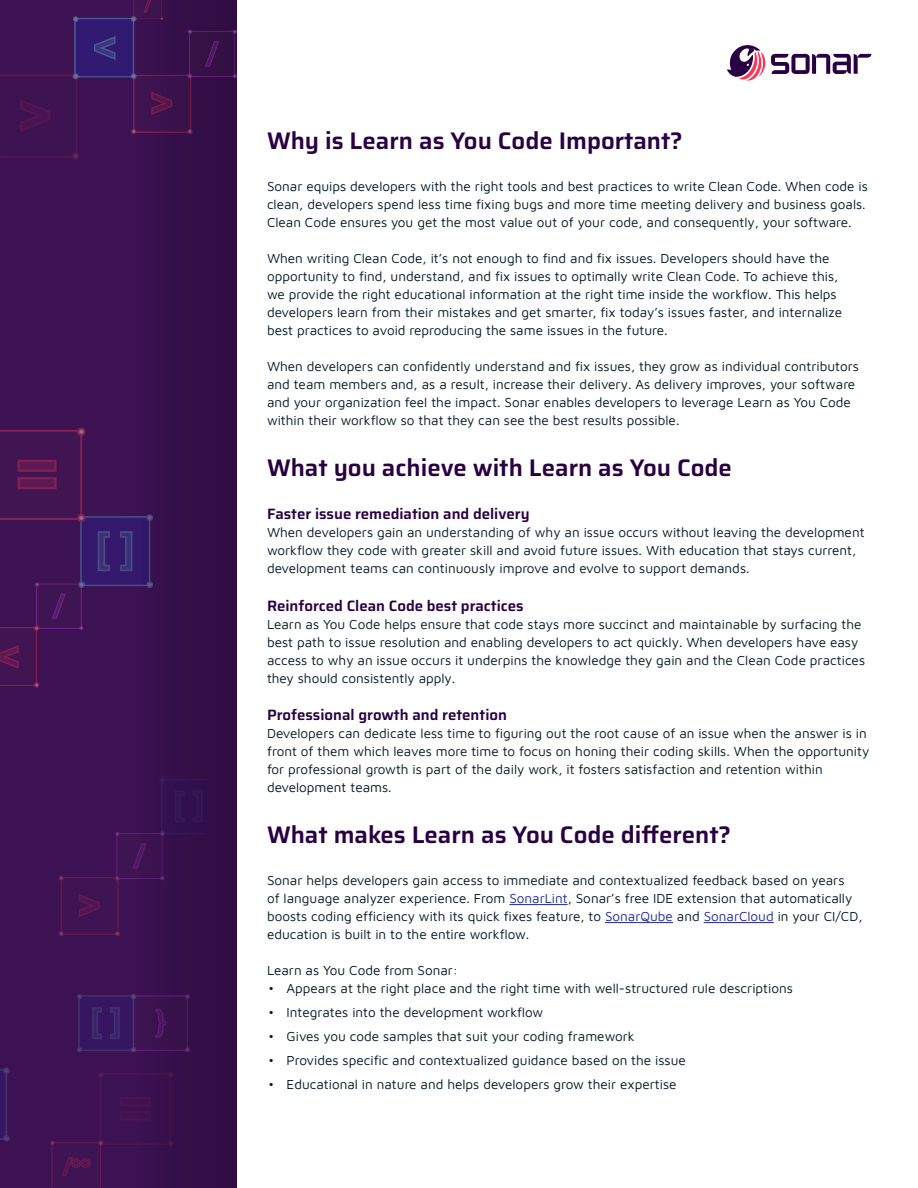
<style>
.page{position:relative;width:918px;height:1188px;background:#fff}
.page>*{position:absolute;margin:0;border:0;box-sizing:border-box;transform-origin:0 0}
.t1{font:100 24px "Saira";color:#290042}
.t2{font:100 15px "Saira";color:#290042}
.t3{font:13.5px/18px "Maven Pro";color:#051923}
.s1{color:#2228a4}
</style>
<div class="page">
<hr style="left:509px;top:904px;width:59px;height:1px;background:#2228a4">
<hr style="left:605px;top:922px;width:68px;height:1px;background:#2228a4">
<hr style="left:704px;top:922px;width:70px;height:1px;background:#2228a4">
<svg style="left:727px;top:45px;width:38px;height:36px"></svg>
<svg style="left:771px;top:54px;width:100px;height:20px"></svg>
<div style="left:0;top:0;width:237px;height:1188px;background:#3c1252"></div>
<img style="left:0;top:832px;width:135px;height:356px">
<img style="left:0;top:427px;width:135px;height:261px">
<img style="left:0;top:0;width:135px;height:160px">
<div style="left:135px;top:0;width:102px;height:1188px;background:#340f48"></div>
<h1 class="t1" style="left:267px;top:121px;width:417px">Why is Learn as You Code Important?</h1>
<p class="t3" style="left:267px;top:176px;width:602px">Sonar equips developers with the right tools and best practices to write Clean Code. When code is clean, developers spend less time fixing bugs and more time meeting delivery and business goals.<br>Clean Code ensures you get the most value out of your code, and consequently, your software.</p>
<p class="t3" style="left:267px;top:248px;width:577px">When writing Clean Code, it’s not enough to find and fix issues. Developers should have the opportunity to find, understand, and fix issues to optimally write Clean Code. To achieve this, we provide the right educational information at the right time inside the workflow. This helps developers learn from their mistakes and get smarter, fix today’s issues faster, and internalize best practices to avoid reproducing the same issues in the future.</p>
<p class="t3" style="left:267px;top:356px;width:594px">When developers can confidently understand and fix issues, they grow as individual contributors and team members and, as a result, increase their delivery. As delivery improves, your software and your organization feel the impact. Sonar enables developers to leverage Learn as You Code within their workflow so that they can see the best results possible.</p>
<h1 class="t1" style="left:267px;top:448px;width:467px">What you achieve with Learn as You Code</h1>
<p class="t2" style="left:267px;top:502px;width:264px">Faster issue remediation and delivery</p>
<p class="t3" style="left:267px;top:523px;width:599px">When developers gain an understanding of why an issue occurs without leaving the development workflow they code with greater skill and avoid future issues. With education that stays current, development teams can continuously improve and evolve to support demands.</p>
<p class="t2" style="left:267px;top:593px;width:258px">Reinforced Clean Code best practices</p>
<p class="t3" style="left:267px;top:614px;width:600px">Learn as You Code helps ensure that code stays more succinct and maintainable by surfacing the best path to issue resolution and enabling developers to act quickly. When developers have easy access to why an issue occurs it underpins the knowledge they gain and the Clean Code practices they should consistently apply.</p>
<p class="t2" style="left:267px;top:703px;width:241px">Professional growth and retention</p>
<p class="t3" style="left:267px;top:724px;width:604px">Developers can dedicate less time to figuring out the root cause of an issue when the answer is in front of them which leaves more time to focus on honing their coding skills. When the opportunity for professional growth is part of the daily work, it fosters satisfaction and retention within development teams.</p>
<h1 class="t1" style="left:267px;top:815px;width:465px">What makes Learn as You Code different?</h1>
<p class="t3" style="left:267px;top:871px;width:597px">Sonar helps developers gain access to immediate and contextualized feedback based on years<br>of language analyzer experience. From <span class="s1">SonarLint</span>, Sonar’s free IDE extension that automatically boosts coding efficiency with its quick fixes feature, to <span class="s1">SonarQube</span> and <span class="s1">SonarCloud</span> in your CI/CD, education is built in to the entire workflow.</p>
<p class="t3" style="left:267px;top:961px;width:193px">Learn as You Code from Sonar:</p>
<p class="t3" style="left:268px;top:979px;width:526px">• Appears at the right place and the right time with well-structured rule descriptions</p>
<p class="t3" style="left:268px;top:1003px;width:276px">• Integrates into the development workflow</p>
<p class="t3" style="left:268px;top:1027px;width:368px">• Gives you code samples that suit your coding framework</p>
<p class="t3" style="left:268px;top:1051px;width:419px">• Provides specific and contextualized guidance based on the issue</p>
<p class="t3" style="left:268px;top:1075px;width:410px">• Educational in nature and helps developers grow their expertise</p>
</div>
